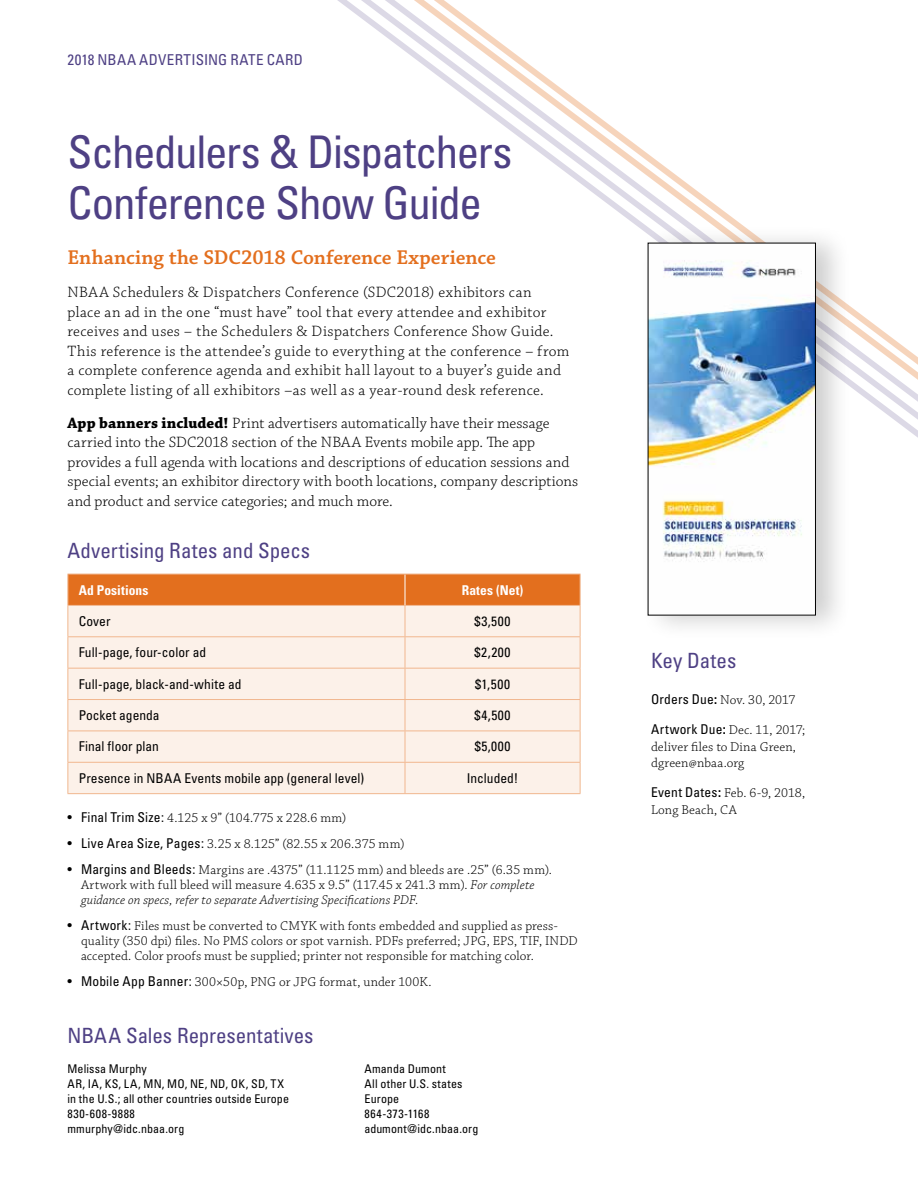
<style>
.page{position:relative;width:918px;height:1188px;background:#fff}
.page>*{position:absolute;margin:0;border:0;box-sizing:border-box;transform-origin:0 0}
.t1{font:condensed 45px/51px "Univers LT Std";letter-spacing:-.03em;color:#4e4084}
.t2{font:condensed 21px "Univers LT Std";color:#4e4084}
.t3{font:600 21px "Chaparral Pro";letter-spacing:-.005em;color:#e36f1e}
.t4{font:300 15.75px/19.5px "Chaparral Pro";letter-spacing:.015em;color:#000}
.t5{font:condensed 15px "Univers LT Std";letter-spacing:.015em;color:#4e4084}
.t6{font:300 13.5px/15px "Chaparral Pro";letter-spacing:.01em;color:#000}
.t7{font:condensed 13.5px "Univers LT Std";color:#000}
.t8{font:700 condensed 13.5px "Univers LT Std";letter-spacing:.01em;color:#fff}
.t9{font:condensed 12px "Univers LT Std";letter-spacing:.01em;color:#000}
.t10{font:condensed 12px "Univers LT Std";letter-spacing:.05em;color:#000}
.t11{font:condensed 12px "Univers LT Std";letter-spacing:.045em;color:#000}
.s1{font-weight:700}
.s2{font-family:"Univers";font-weight:400;font-stretch:condensed}
.s3{font-style:italic}
.s4{font-family:"Univers LT Std";font-weight:400;font-stretch:condensed}
.s5{font-family:"Univers LT Std";font-weight:700;font-stretch:condensed}
</style>
<div class="page">
<svg style="left:288px;top:0;width:630px;height:669px"></svg>
<div style="left:639px;top:224px;width:213px;height:417px;background:#000;opacity:.2"></div>
<img style="left:650px;top:245px;width:164px;height:368px">
<div style="left:648px;top:243px;width:168px;height:372px;border:1px solid #000"></div>
<div style="left:69px;top:575px;width:511px;height:30px;background:#e36f1e"></div>
<div style="left:69px;top:606px;width:511px;height:187px;background:#fcf1e9"></div>
<hr style="left:68px;top:605px;width:337px;height:1px;background:#f1b78f">
<hr style="left:68px;top:606px;width:1px;height:30px;background:#f1b78f">
<hr style="left:405px;top:605px;width:175px;height:1px;background:#f1b78f">
<hr style="left:405px;top:606px;width:1px;height:30px;background:#f1b78f">
<hr style="left:580px;top:606px;width:1px;height:30px;background:#f1b78f">
<hr style="left:68px;top:636px;width:337px;height:1px;background:#f1b78f">
<hr style="left:68px;top:637px;width:1px;height:31px;background:#f1b78f">
<hr style="left:405px;top:636px;width:175px;height:1px;background:#f1b78f">
<hr style="left:405px;top:637px;width:1px;height:31px;background:#f1b78f">
<hr style="left:580px;top:637px;width:1px;height:31px;background:#f1b78f">
<hr style="left:68px;top:668px;width:337px;height:1px;background:#f1b78f">
<hr style="left:68px;top:669px;width:1px;height:30px;background:#f1b78f">
<hr style="left:405px;top:668px;width:175px;height:1px;background:#f1b78f">
<hr style="left:405px;top:669px;width:1px;height:30px;background:#f1b78f">
<hr style="left:580px;top:669px;width:1px;height:30px;background:#f1b78f">
<hr style="left:68px;top:699px;width:337px;height:1px;background:#f1b78f">
<hr style="left:68px;top:700px;width:1px;height:31px;background:#f1b78f">
<hr style="left:405px;top:699px;width:175px;height:1px;background:#f1b78f">
<hr style="left:405px;top:700px;width:1px;height:31px;background:#f1b78f">
<hr style="left:580px;top:700px;width:1px;height:31px;background:#f1b78f">
<hr style="left:68px;top:731px;width:337px;height:1px;background:#f1b78f">
<hr style="left:68px;top:731px;width:1px;height:31px;background:#f1b78f">
<hr style="left:405px;top:731px;width:175px;height:1px;background:#f1b78f">
<hr style="left:405px;top:731px;width:1px;height:31px;background:#f1b78f">
<hr style="left:580px;top:731px;width:1px;height:31px;background:#f1b78f">
<hr style="left:68px;top:762px;width:337px;height:1px;background:#f1b78f">
<hr style="left:68px;top:763px;width:1px;height:30px;background:#f1b78f">
<hr style="left:405px;top:762px;width:175px;height:1px;background:#f1b78f">
<hr style="left:405px;top:763px;width:1px;height:30px;background:#f1b78f">
<hr style="left:580px;top:763px;width:1px;height:30px;background:#f1b78f">
<hr style="left:68px;top:793px;width:337px;height:1px;background:#f1b78f">
<hr style="left:405px;top:793px;width:175px;height:1px;background:#f1b78f">
<hr style="left:405px;top:574px;width:1px;height:31px;background:#fff">
<hr style="left:68px;top:574px;width:337px;height:1px;background:#f1b78f">
<hr style="left:68px;top:574px;width:1px;height:31px;background:#f1b78f">
<hr style="left:405px;top:574px;width:175px;height:1px;background:#f1b78f">
<hr style="left:580px;top:574px;width:1px;height:31px;background:#f1b78f">
<p class="t5" style="left:68px;top:50px;width:237px">2018 NBAA ADVERTISING RATE CARD</p>
<h1 class="t1" style="left:68px;top:125px;width:446px">Schedulers &amp; Dispatchers<br>Conference Show Guide</h1>
<h2 class="t3" style="left:68px;top:245px;width:430px">Enhancing the SDC2018 Conference Experience</h2>
<p class="t4" style="left:68px;top:283px;width:503px">NBAA Schedulers &amp; Dispatchers Conference (SDC2018) exhibitors can<br>place an ad in the one “must have” tool that every attendee and exhibitor receives and uses – the Schedulers &amp; Dispatchers Conference Show Guide.<br>This reference is the attendee’s guide to everything at the conference – from a complete conference agenda and exhibit hall layout to a buyer’s guide and complete listing of all exhibitors –as well as a year-round desk reference.</p>
<p class="t4" style="left:68px;top:413px;width:512px"><span class="s1">App banners included!</span> Print advertisers automatically have their message carried into the SDC2018 section of the NBAA Events mobile app. The app provides a full agenda with locations and descriptions of education sessions and special events; an exhibitor directory with booth locations, company descriptions and product and service categories; and much more.</p>
<h2 class="t2" style="left:68px;top:537px;width:244px">Advertising Rates and Specs</h2>
<p class="t8" style="left:79px;top:582px;width:71px">Ad Positions</p>
<p class="t8" style="left:462px;top:582px;width:63px">Rates (Net)</p>
<p class="t7" style="left:79px;top:613px;width:33px">Cover</p>
<p class="t7" style="left:475px;top:613px;width:38px">$3,500</p>
<p class="t7" style="left:79px;top:644px;width:129px">Full-page, four-color ad</p>
<p class="t7" style="left:475px;top:644px;width:38px">$2,200</p>
<p class="t7" style="left:79px;top:675px;width:164px">Full-page, black-and-white ad</p>
<p class="t7" style="left:475px;top:675px;width:36px">$1,500</p>
<p class="t7" style="left:79px;top:707px;width:82px">Pocket agenda</p>
<p class="t7" style="left:475px;top:707px;width:38px">$4,500</p>
<p class="t7" style="left:79px;top:738px;width:82px">Final floor plan</p>
<p class="t7" style="left:475px;top:738px;width:37px">$5,000</p>
<p class="t7" style="left:79px;top:770px;width:287px">Presence in NBAA Events mobile app (general level)</p>
<p class="t7" style="left:467px;top:770px;width:53px">Included!</p>
<p class="t6" style="left:68px;top:811px;width:280px"><span class="s2">• Final Trim Size:</span> 4.125 x 9” (104.775 x 228.6 mm)</p>
<p class="t6" style="left:68px;top:837px;width:339px"><span class="s2">• Live Area Size, Pages:</span> 3.25 x 8.125” (82.55 x 206.375 mm)</p>
<p class="t6" style="left:81px;top:863px;width:473px;text-indent:-14px"><span class="s2">• Margins and Bleeds:</span> Margins are .4375” (11.1125 mm) and bleeds are .25” (6.35 mm).<br>Artwork with full bleed will measure 4.635 x 9.5” (117.45 x 241.3 mm). <span class="s3">For complete guidance on specs, refer to separate Advertising Specifications PDF.</span></p>
<p class="t6" style="left:81px;top:919px;width:498px;text-indent:-14px"><span class="s2">• Artwork:</span> Files must be converted to CMYK with fonts embedded and supplied as press&shy;quality (350 dpi) files. No PMS colors or spot varnish. PDFs preferred; JPG, EPS, TIF, INDD accepted. Color proofs must be supplied; printer not responsible for matching color.</p>
<p class="t6" style="left:68px;top:975px;width:366px"><span class="s2">• Mobile App Banner:</span> 300×50p, PNG or JPG format, under 100K.</p>
<h2 class="t2" style="left:68px;top:1022px;width:247px">NBAA Sales Representatives</h2>
<p class="t9" style="left:68px;top:1061px;width:81px">Melissa Murphy</p>
<p class="t9" style="left:364px;top:1061px;width:83px">Amanda Dumont</p>
<p class="t9" style="left:68px;top:1076px;width:218px">AR, IA, KS, LA, MN, MO, NE, ND, OK, SD, TX</p>
<p class="t9" style="left:364px;top:1076px;width:100px">All other U.S. states</p>
<p class="t9" style="left:68px;top:1091px;width:223px">in the U.S.; all other countries outside Europe</p>
<p class="t9" style="left:364px;top:1091px;width:36px">Europe</p>
<p class="t10" style="left:68px;top:1106px;width:69px">830-608-9888</p>
<p class="t11" style="left:364px;top:1106px;width:66px">864-373-1168</p>
<p class="t9" style="left:68px;top:1121px;width:119px">mmurphy@idc.nbaa.org</p>
<p class="t9" style="left:364px;top:1121px;width:115px">adumont@idc.nbaa.org</p>
<h2 class="t2" style="left:651px;top:647px;width:87px">Key Dates</h2>
<p class="t6" style="left:651px;top:693px;width:146px"><span class="s4">Orders Due</span><span class="s5">:</span> Nov. 30, 2017</p>
<p class="t6" style="left:651px;top:723px;width:156px;line-height:16.5px"><span class="s4">Artwork Due</span><span class="s5">:</span> Dec. 11, 2017; deliver files to Dina Green, dgreen@nbaa.org</p>
<p class="t6" style="left:651px;top:786px;width:156px;line-height:16.5px"><span class="s4">Event Dates</span><span class="s5">:</span> Feb. 6-9, 2018,<br>Long Beach, CA</p>
</div>
